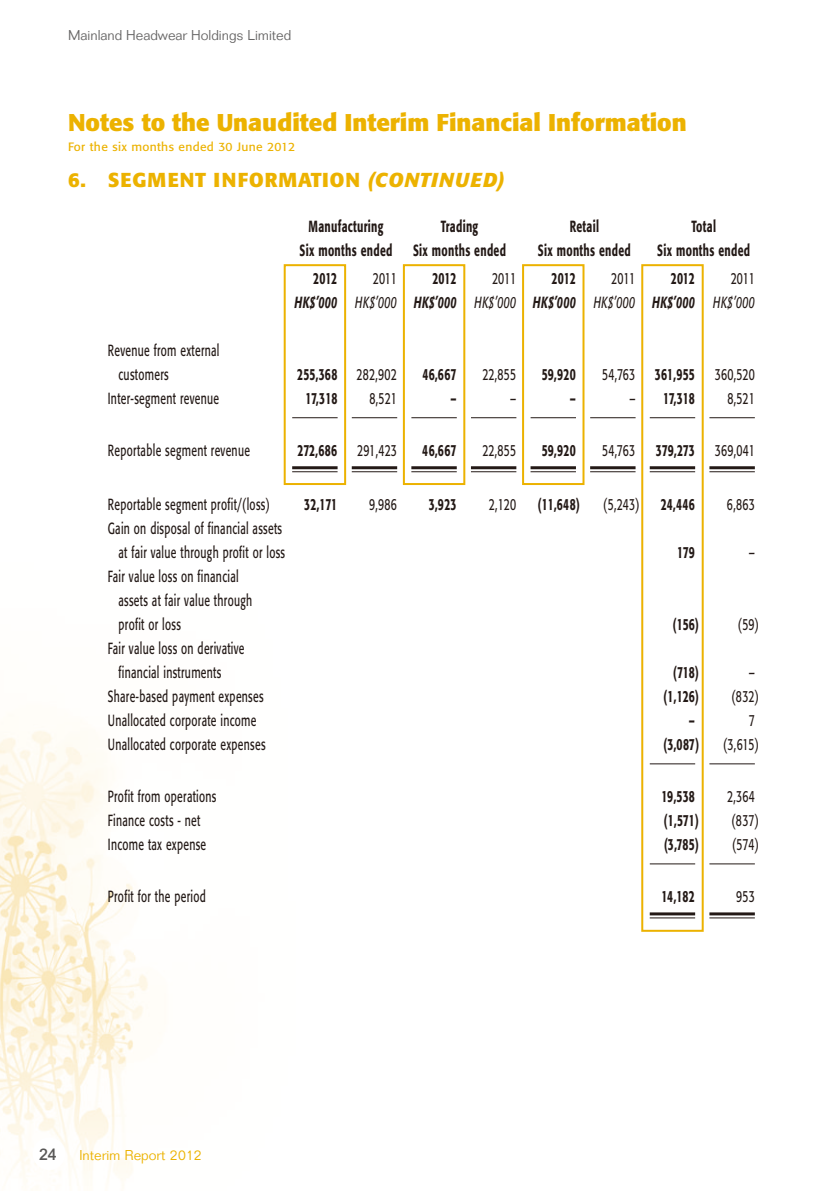
<style>
.page{position:relative;width:840px;height:1191px;background:#fff}
.page>*{position:absolute;margin:0;border:0;box-sizing:border-box;transform-origin:0 0}
.t1{font:700 24px "Formata";color:#ecb200}
.t2{font:700 20px "Formata";letter-spacing:.05em;color:#ecb200}
.t3{font:16px/24px "Formata";letter-spacing:.03em;color:#231916;scale:.65 1}
.t4{font:500 16px "Formata";letter-spacing:.03em;color:#231916;scale:.65 1}
.t5{font:italic 500 16px/24px "Formata";letter-spacing:.03em;color:#231916;text-align:right;scale:.65 1}
.t6{font:16px "Formata";letter-spacing:.01em;color:#231916;scale:.65 1}
.t7{font:500 16px "Arial MT Std";color:#595857}
.t8{font:300 14px "Folio Std";color:#666565}
.t9{font:300 14px "Folio Std";color:#ecb200}
.t10{font:12px "Formata";letter-spacing:.03em;color:#ecb200}
.s1{font-style:italic}
.s2{font-weight:400;font-style:normal}
.s3{font-weight:400}
.s4{font-weight:500}
</style>
<div class="page">
<img style="left:0;top:730px;width:148px;height:456px">
<div style="left:33px;top:1137px;width:32px;height:33px;background:#fff;border-radius:50%"></div>
<div style="left:283px;top:264px;width:63px;height:221px;border:2px solid #ecb200"></div>
<div style="left:402px;top:264px;width:63px;height:221px;border:2px solid #ecb200"></div>
<div style="left:521px;top:264px;width:63px;height:221px;border:2px solid #ecb200"></div>
<div style="left:641px;top:264px;width:62px;height:667px;border:2px solid #ecb200"></div>
<hr style="left:292px;top:417px;width:45px;height:1px;background:#231916">
<hr style="left:351px;top:417px;width:46px;height:1px;background:#231916">
<hr style="left:411px;top:417px;width:45px;height:1px;background:#231916">
<hr style="left:470px;top:417px;width:46px;height:1px;background:#231916">
<hr style="left:530px;top:417px;width:45px;height:1px;background:#231916">
<hr style="left:590px;top:417px;width:45px;height:1px;background:#231916">
<hr style="left:649px;top:417px;width:45px;height:1px;background:#231916">
<hr style="left:709px;top:417px;width:45px;height:1px;background:#231916">
<hr style="left:292px;top:466px;width:45px;height:3px;background:#231916">
<hr style="left:292px;top:471px;width:45px;height:1px;background:#231916">
<hr style="left:351px;top:466px;width:46px;height:3px;background:#231916">
<hr style="left:351px;top:471px;width:46px;height:1px;background:#231916">
<hr style="left:411px;top:466px;width:45px;height:3px;background:#231916">
<hr style="left:411px;top:471px;width:45px;height:1px;background:#231916">
<hr style="left:470px;top:466px;width:46px;height:3px;background:#231916">
<hr style="left:470px;top:471px;width:46px;height:1px;background:#231916">
<hr style="left:530px;top:466px;width:45px;height:3px;background:#231916">
<hr style="left:530px;top:471px;width:45px;height:1px;background:#231916">
<hr style="left:589px;top:466px;width:46px;height:3px;background:#231916">
<hr style="left:589px;top:471px;width:46px;height:1px;background:#231916">
<hr style="left:649px;top:466px;width:45px;height:3px;background:#231916">
<hr style="left:649px;top:471px;width:45px;height:1px;background:#231916">
<hr style="left:709px;top:466px;width:45px;height:3px;background:#231916">
<hr style="left:709px;top:471px;width:45px;height:1px;background:#231916">
<hr style="left:649px;top:763px;width:45px;height:1px;background:#231916">
<hr style="left:709px;top:763px;width:45px;height:1px;background:#231916">
<hr style="left:649px;top:863px;width:45px;height:1px;background:#231916">
<hr style="left:709px;top:863px;width:45px;height:1px;background:#231916">
<hr style="left:649px;top:912px;width:45px;height:3px;background:#231916">
<hr style="left:649px;top:917px;width:45px;height:1px;background:#231916">
<hr style="left:709px;top:912px;width:45px;height:3px;background:#231916">
<hr style="left:709px;top:917px;width:45px;height:1px;background:#231916">
<p class="t8" style="left:68px;top:27px;width:225px">Mainland Headwear Holdings Limited</p>
<h1 class="t1" style="left:68px;top:108px;width:620px">Notes to the Unaudited Interim Financial Information</h1>
<p class="t10" style="left:68px;top:140px;width:228px">For the six months ended 30 June 2012</p>
<p class="t2" style="left:68px;top:168px;width:437px">6. SEGMENT INFORMATION <span class="s1">(CONTINUED)</span></p>
<p class="t4" style="left:308px;top:216px;width:117px">Manufacturing</p>
<p class="t4" style="left:440px;top:216px;width:59px">Trading</p>
<p class="t4" style="left:569px;top:216px;width:47px">Retail</p>
<p class="t4" style="left:691px;top:216px;width:39px">Total</p>
<p class="t4" style="left:299px;top:240px;width:144px">Six months ended</p>
<p class="t4" style="left:413px;top:240px;width:144px">Six months ended</p>
<p class="t4" style="left:537px;top:240px;width:144px">Six months ended</p>
<p class="t4" style="left:657px;top:240px;width:144px">Six months ended</p>
<p class="t4" style="left:313px;top:268px;width:39px">2012</p>
<p class="t3" style="left:372px;top:266px;width:39px">2011</p>
<p class="t4" style="left:432px;top:268px;width:39px">2012</p>
<p class="t3" style="left:492px;top:266px;width:39px">2011</p>
<p class="t4" style="left:551px;top:268px;width:39px">2012</p>
<p class="t3" style="left:611px;top:266px;width:39px">2011</p>
<p class="t4" style="left:670px;top:268px;width:39px">2012</p>
<p class="t5" style="left:294px;top:266px;width:709px"><span class="s2">2011<br></span>HK$’000 <span class="s3">HK$’000</span> HK$’000 <span class="s3">HK$’000</span> HK$’000 <span class="s3">HK$’000</span> HK$’000 <span class="s3">HK$’000</span></p>
<p class="t3" style="left:118px;top:338px;width:157px;text-indent:-11px">Revenue from external customers</p>
<p class="t4" style="left:297px;top:364px;width:155px">255,368 <span class="s3">282,902</span></p>
<p class="t4" style="left:422px;top:364px;width:54px">46,667</p>
<p class="t3" style="left:482px;top:362px;width:53px">22,855</p>
<p class="t4" style="left:541px;top:364px;width:54px">59,920</p>
<p class="t6" style="left:602px;top:364px;width:236px">54,763 <span class="s4">361,955</span> 360,520</p>
<p class="t3" style="left:108px;top:386px;width:173px">Inter-segment revenue</p>
<p class="t4" style="left:305px;top:388px;width:51px">17,318</p>
<p class="t3" style="left:369px;top:386px;width:44px">8,521</p>
<p class="t4" style="left:450px;top:388px;width:11px">–</p>
<p class="t3" style="left:510px;top:386px;width:11px">–</p>
<p class="t4" style="left:569px;top:388px;width:11px">–</p>
<p class="t4" style="left:629px;top:388px;width:102px"><span class="s3">–</span> 17,318</p>
<p class="t3" style="left:727px;top:386px;width:44px">8,521</p>
<p class="t3" style="left:108px;top:438px;width:220px">Reportable segment revenue</p>
<p class="t4" style="left:297px;top:440px;width:155px">272,686 <span class="s3">291,423</span></p>
<p class="t4" style="left:422px;top:440px;width:54px">46,667</p>
<p class="t3" style="left:482px;top:438px;width:53px">22,855</p>
<p class="t4" style="left:541px;top:440px;width:54px">59,920</p>
<p class="t3" style="left:602px;top:438px;width:52px">54,763</p>
<p class="t4" style="left:655px;top:440px;width:154px">379,273 <span class="s3">369,041</span></p>
<p class="t3" style="left:108px;top:492px;width:250px">Reportable segment profit/(loss)</p>
<p class="t4" style="left:304px;top:494px;width:52px">32,171</p>
<p class="t3" style="left:369px;top:492px;width:44px">9,986</p>
<p class="t4" style="left:428px;top:494px;width:44px">3,923</p>
<p class="t3" style="left:488px;top:492px;width:43px">2,120</p>
<p class="t4" style="left:537px;top:494px;width:66px">(11,648)</p>
<p class="t3" style="left:603px;top:492px;width:58px">(5,243)</p>
<p class="t4" style="left:660px;top:494px;width:54px">24,446</p>
<p class="t3" style="left:726px;top:492px;width:44px">6,863</p>
<p class="t3" style="left:108px;top:516px;width:274px;text-align:right">Gain on disposal of financial assets at fair value through profit or loss</p>
<p class="t4" style="left:676px;top:542px;width:29px">179</p>
<p class="t3" style="left:748px;top:540px;width:11px">–</p>
<p class="t3" style="left:118px;top:564px;width:207px;text-indent:-11px">Fair value loss on financial assets at fair value through profit or loss</p>
<p class="t3" style="left:118px;top:636px;width:195px;text-indent:-11px">Fair value loss on derivative financial instruments</p>
<p class="t4" style="left:672px;top:614px;width:42px">(156)</p>
<p class="t3" style="left:737px;top:612px;width:34px">(59)</p>
<p class="t4" style="left:672px;top:662px;width:41px">(718)</p>
<p class="t3" style="left:748px;top:660px;width:11px">–</p>
<p class="t3" style="left:108px;top:684px;width:241px">Share-based payment expenses</p>
<p class="t4" style="left:663px;top:686px;width:56px">(1,126)</p>
<p class="t3" style="left:731px;top:684px;width:44px">(832)</p>
<p class="t3" style="left:108px;top:708px;width:230px">Unallocated corporate income</p>
<p class="t4" style="left:688px;top:710px;width:11px">–</p>
<p class="t3" style="left:748px;top:708px;width:11px">7</p>
<p class="t3" style="left:108px;top:732px;width:244px">Unallocated corporate expenses</p>
<p class="t4" style="left:663px;top:734px;width:56px">(3,087)</p>
<p class="t3" style="left:722px;top:732px;width:57px">(3,615)</p>
<p class="t3" style="left:108px;top:784px;width:168px">Profit from operations</p>
<p class="t4" style="left:661px;top:786px;width:53px">19,538</p>
<p class="t3" style="left:726px;top:784px;width:44px">2,364</p>
<p class="t3" style="left:108px;top:808px;width:144px">Finance costs - net</p>
<p class="t4" style="left:663px;top:810px;width:56px">(1,571)</p>
<p class="t3" style="left:731px;top:808px;width:44px">(837)</p>
<p class="t3" style="left:108px;top:832px;width:153px">Income tax expense</p>
<p class="t4" style="left:663px;top:834px;width:55px">(3,785)</p>
<p class="t3" style="left:731px;top:832px;width:43px">(574)</p>
<p class="t3" style="left:108px;top:884px;width:152px">Profit for the period</p>
<p class="t4" style="left:661px;top:886px;width:53px">14,182</p>
<p class="t3" style="left:735px;top:884px;width:30px">953</p>
<p class="t7" style="left:39px;top:1145px;width:19px">24</p>
<p class="t9" style="left:79px;top:1146px;width:124px">Interim Report 2012</p>
</div>
